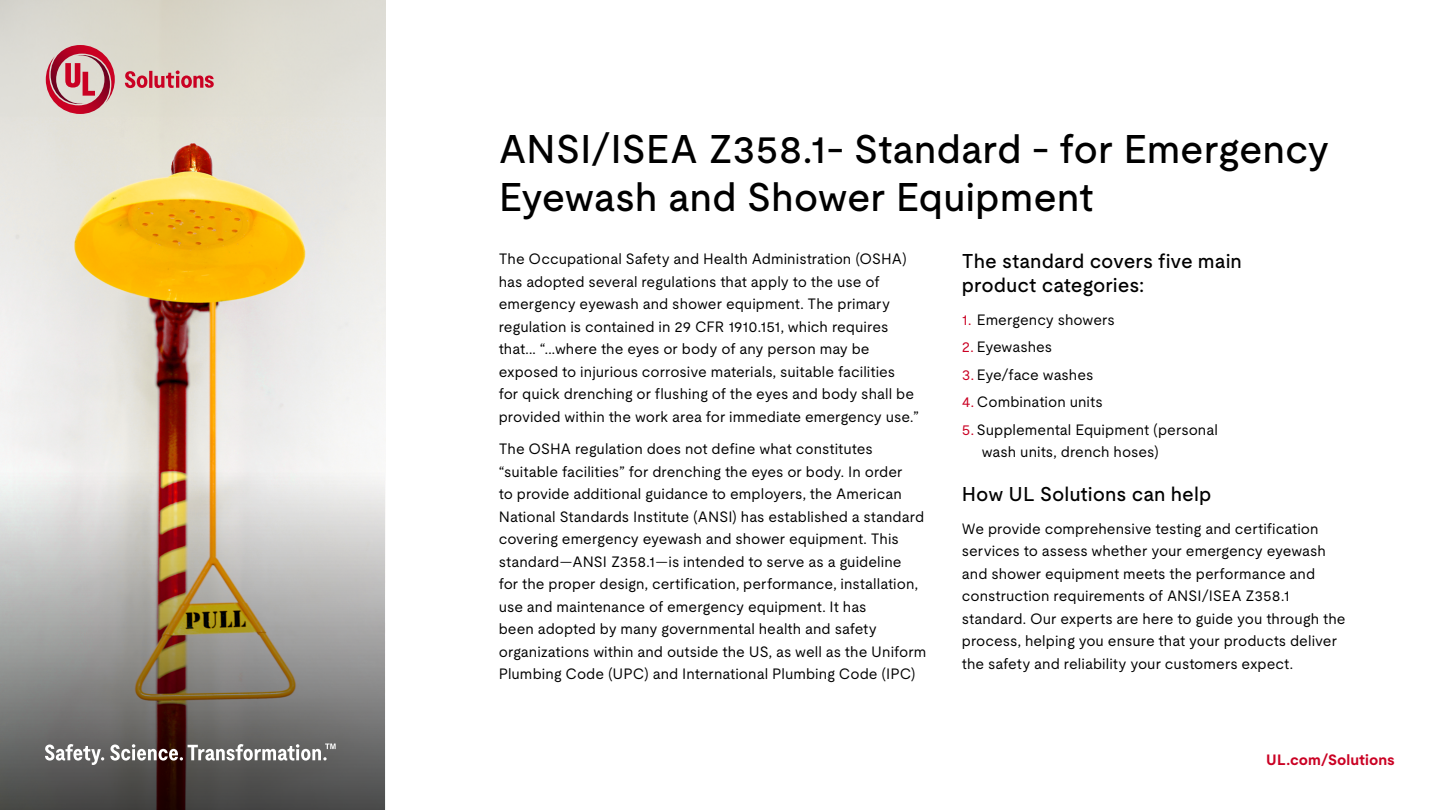
<style>
.page{position:relative;width:1440px;height:810px;background:#fff}
.page>*{position:absolute;margin:0;border:0;box-sizing:border-box;transform-origin:0 0}
.t1{font:500 40px/48px "UL Moderat";letter-spacing:-.005em;color:#000}
.t2{font:500 20px/24px "UL Moderat";color:#000}
.t3{font:15px/22.5px "UL Moderat";color:#000}
.t4{font:700 15px "UL Moderat";letter-spacing:.005em;color:#ca0123}
.s1{color:#ca0123}
</style>
<div class="page">
<img style="left:0;top:0;width:385px;height:472px">
<svg style="left:0;top:472px;width:385px;height:338px;background:#9b958d"></svg>
<svg style="left:46px;top:45px;width:168px;height:69px;background:#d4a7a5"></svg>
<svg style="left:45px;top:744px;width:291px;height:21px"></svg>
<h1 class="t1" style="left:499px;top:124px;width:832px">ANSI/ISEA Z358.1- Standard - for Emergency<br>Eyewash and Shower Equipment</h1>
<p class="t3" style="left:499px;top:247px;width:422px">The Occupational Safety and Health Administration (OSHA) has adopted several regulations that apply to the use of emergency eyewash and shower equipment. The primary regulation is contained in 29 CFR 1910.151, which requires that... “...where the eyes or body of any person may be exposed to injurious corrosive materials, suitable facilities<br>for quick drenching or flushing of the eyes and body shall be provided within the work area for immediate emergency use.”</p>
<p class="t3" style="left:499px;top:437px;width:429px">The OSHA regulation does not define what constitutes “suitable facilities” for drenching the eyes or body. In order<br>to provide additional guidance to employers, the American National Standards Institute (ANSI) has established a standard covering emergency eyewash and shower equipment. This standard—ANSI Z358.1—is intended to serve as a guideline<br>for the proper design, certification, performance, installation, use and maintenance of emergency equipment. It has<br>been adopted by many governmental health and safety organizations within and outside the US, as well as the Uniform Plumbing Code (UPC) and International Plumbing Code (IPC)</p>
<h2 class="t2" style="left:962px;top:249px;width:282px">The standard covers five main product categories:</h2>
<p class="t3" style="left:962px;top:308px;width:155px"><span class="s1">1.</span> Emergency showers</p>
<p class="t3" style="left:962px;top:335px;width:92px"><span class="s1">2.</span> Eyewashes</p>
<p class="t3" style="left:962px;top:363px;width:133px"><span class="s1">3.</span> Eye/face washes</p>
<p class="t3" style="left:962px;top:390px;width:142px"><span class="s1">4.</span> Combination units</p>
<p class="t3" style="left:982px;top:418px;width:238px;text-indent:-20px"><span class="s1">5.</span> Supplemental Equipment (personal wash units, drench hoses)</p>
<h2 class="t2" style="left:962px;top:482px;width:251px">How UL Solutions can help</h2>
<p class="t3" style="left:962px;top:517px;width:385px">We provide comprehensive testing and certification services to assess whether your emergency eyewash and shower equipment meets the performance and construction requirements of ANSI/ISEA Z358.1 standard. Our experts are here to guide you through the process, helping you ensure that your products deliver the safety and reliability your customers expect.</p>
<p class="t4" style="left:1266px;top:748px;width:130px">UL.com/Solutions</p>
</div>
